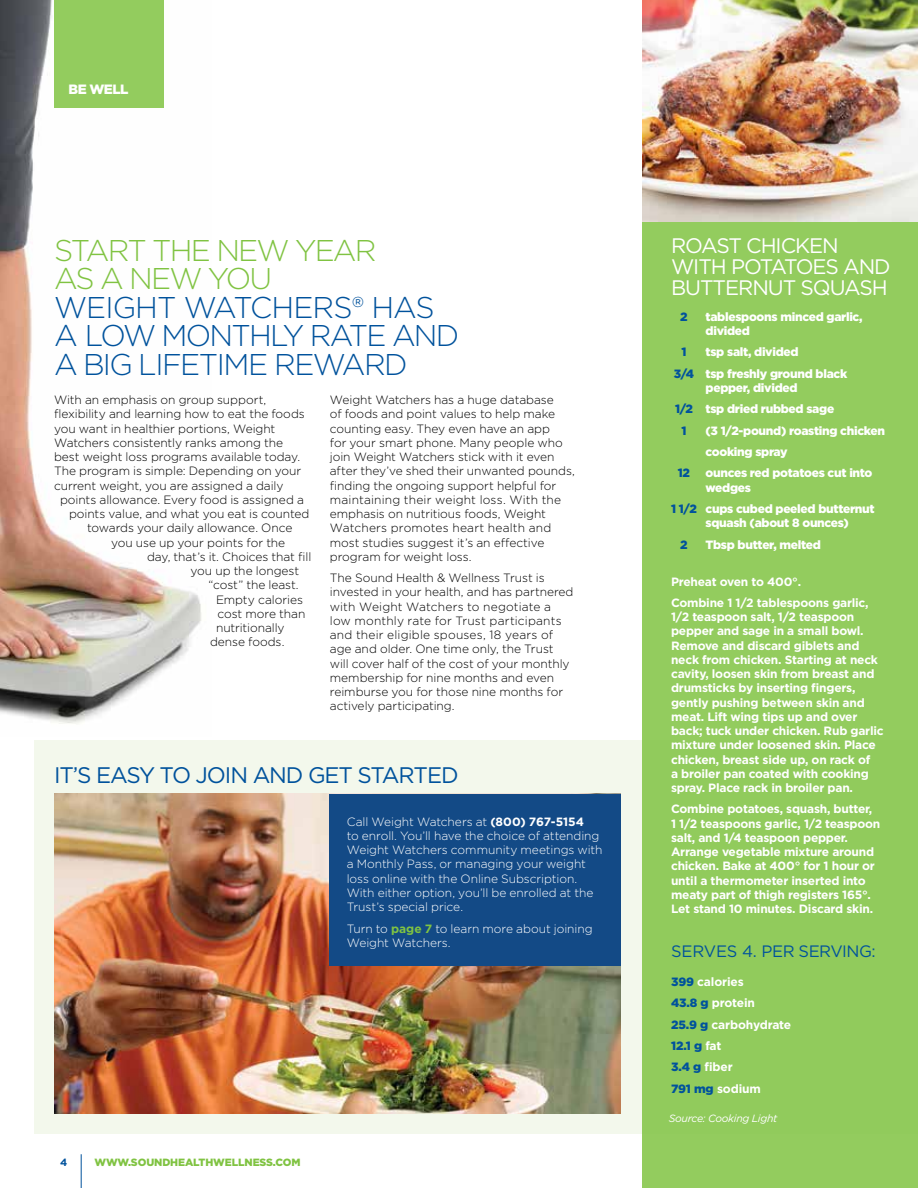
<style>
.page{position:relative;width:918px;height:1188px;background:#fff}
.page>*{position:absolute;margin:0;border:0;box-sizing:border-box;transform-origin:0 0}
.t1{font:300 30px/28.5px "Gotham";letter-spacing:-.05em;color:#00529c}
.t2{font:300 30px/28.5px "Gotham";letter-spacing:-.06em;color:#80c342}
.t3{font:22.5px "Gotham";letter-spacing:-.05em;color:#00529c}
.t4{font:21px/21px "Gotham";letter-spacing:-.05em;color:#fff}
.t5{font:16.5px "Gotham";letter-spacing:-.03em;color:#00529c}
.t6{font:900 13.5px "Gotham";letter-spacing:-.04em;color:#fff}
.t7{font:300 12px/14.2px "Gotham";letter-spacing:-.005em;color:#000}
.t8{font:700 12px/14.2px "Gotham";letter-spacing:-.02em;color:#fff}
.t9{font:300 12px/14.2px "Gotham";letter-spacing:-.005em;color:#fff}
.t10{font:900 12px/21.3px "Gotham";letter-spacing:-.025em;color:#fff}
.t11{font:900 12px/21.3px "Gotham";color:#00529c;text-align:center}
.t12{font:900 10.5px "Gotham";letter-spacing:-.01em;color:#80c342}
.t13{font:italic 10.5px "Gotham";letter-spacing:-.03em;color:#fff}
.t14{font:700 10.5px "Gotham";color:#00529c}
.s1{font-weight:700}
.s2{font-weight:700;color:#80c342}
.s3{font-weight:900;color:#00529c}
</style>
<div class="page">
<img style="left:0;top:0;width:202px;height:724px">
<div style="left:35px;top:741px;width:883px;height:393px;background:#f3f8ec"></div>
<img style="left:54px;top:794px;width:567px;height:319px">
<div style="left:643px;top:221px;width:275px;height:967px;background:#93cc5e"></div>
<img style="left:643px;top:0;width:275px;height:222px">
<div style="left:54px;top:0;width:110px;height:108px;background:#93cc5e"></div>
<div style="left:330px;top:794px;width:291px;height:172px;background:#134a86"></div>
<hr style="left:81px;top:1154px;width:1px;height:34px;background:#00529c">
<p class="t6" style="left:69px;top:80px;width:61px">BE WELL</p>
<h1 class="t2" style="left:54px;top:235px;width:324px">START THE NEW YEAR<br>AS A NEW YOU</h1>
<h1 class="t1" style="left:54px;top:292px;width:407px">WEIGHT WATCHERS® HAS<br>A LOW MONTHLY RATE AND<br>A BIG LIFETIME REWARD</h1>
<p class="t7" style="left:54px;top:392px;width:214px">With an emphasis on group support,</p>
<p class="t7" style="left:54px;top:407px;width:252px">flexibility and learning how to eat the foods</p>
<p class="t7" style="left:54px;top:421px;width:223px">you want in healthier portions, Weight</p>
<p class="t7" style="left:54px;top:435px;width:231px">Watchers consistently ranks among the</p>
<p class="t7" style="left:54px;top:449px;width:248px">best weight loss programs available today.</p>
<p class="t7" style="left:54px;top:464px;width:249px">The program is simple: Depending on your</p>
<p class="t7" style="left:54px;top:478px;width:231px">current weight, you are assigned a daily</p>
<p class="t7" style="left:60px;top:492px;width:245px">points allowance. Every food is assigned a</p>
<p class="t7" style="left:69px;top:506px;width:242px">points value, and what you eat is counted</p>
<p class="t7" style="left:87px;top:521px;width:207px">towards your daily allowance. Once</p>
<p class="t7" style="left:111px;top:535px;width:176px">you use up your points for the</p>
<p class="t7" style="left:147px;top:549px;width:166px">day, that’s it. Choices that fill</p>
<p class="t7" style="left:190px;top:563px;width:110px">you up the longest</p>
<p class="t7" style="left:208px;top:578px;width:92px">“cost” the least.</p>
<p class="t7" style="left:216px;top:592px;width:88px">Empty calories</p>
<p class="t7" style="left:218px;top:606px;width:89px">cost more than</p>
<p class="t7" style="left:216px;top:620px;width:70px">nutritionally</p>
<p class="t7" style="left:210px;top:635px;width:76px">dense foods.</p>
<p class="t7" style="left:330px;top:392px;width:247px">Weight Watchers has a huge database<br>of foods and point values to help make counting easy. They even have an app<br>for your smart phone. Many people who join Weight Watchers stick with it even after they’ve shed their unwanted pounds, finding the ongoing support helpful for maintaining their weight loss. With the emphasis on nutritious foods, Weight Watchers promotes heart health and most studies suggest it’s an effective program for weight loss.</p>
<p class="t7" style="left:330px;top:570px;width:245px">The Sound Health &amp; Wellness Trust is invested in your health, and has partnered with Weight Watchers to negotiate a low monthly rate for Trust participants and their eligible spouses, 18 years of age and older. One time only, the Trust will cover half of the cost of your monthly membership for nine months and even reimburse you for those nine months for actively participating.</p>
<h2 class="t3" style="left:54px;top:761px;width:406px">IT’S EASY TO JOIN AND GET STARTED</h2>
<p class="t9" style="left:347px;top:814px;width:257px">Call Weight Watchers at <span class="s1">(800) 767-5154<br></span>to enroll. You’ll have the choice of attending Weight Watchers community meetings with a Monthly Pass, or managing your weight loss online with the Online Subscription.<br>With either option, you’ll be enrolled at the Trust’s special price.</p>
<p class="t9" style="left:347px;top:921px;width:248px">Turn to <span class="s2">page 7</span> to learn more about joining<br>Weight Watchers.</p>
<p class="t14" style="left:60px;top:1155px;width:9px">4</p>
<p class="t12" style="left:94px;top:1155px;width:208px">WWW.SOUNDHEALTHWELLNESS.COM</p>
<h3 class="t4" style="left:671px;top:235px;width:221px">ROAST CHICKEN<br>WITH POTATOES AND<br>BUTTERNUT SQUASH</h3>
<p class="t10" style="left:706px;top:309px;width:159px;line-height:14.2px">tablespoons minced garlic, divided</p>
<p class="t10" style="left:706px;top:341px;width:143px">tsp salt, divided<br>tsp freshly ground black</p>
<p class="t10" style="left:706px;top:377px;width:181px">pepper, divided<br>tsp dried rubbed sage<br>(3 1/2-pound) roasting chicken cooking spray<br>ounces red potatoes cut into</p>
<p class="t10" style="left:706px;top:477px;width:171px">wedges<br>cups cubed peeled butternut</p>
<p class="t10" style="left:706px;top:512px;width:145px">squash (about 8 ounces)<br>Tbsp butter, melted</p>
<p class="t11" style="left:680px;top:306px;width:9px">2</p>
<p class="t11" style="left:674px;top:341px;width:22px">1<br>3/4</p>
<p class="t11" style="left:675px;top:398px;width:20px">1/2<br>1</p>
<p class="t11" style="left:678px;top:462px;width:14px">12</p>
<p class="t11" style="left:671px;top:498px;width:27px">1 1/2</p>
<p class="t11" style="left:680px;top:534px;width:9px">2</p>
<p class="t8" style="left:671px;top:571px;width:199px;line-height:21.3px">Preheat oven to 400°.<br>Combine 1 1/2 tablespoons garlic,</p>
<p class="t8" style="left:671px;top:610px;width:214px">1/2 teaspoon salt, 1/2 teaspoon pepper and sage in a small bowl.<br>Remove and discard giblets and neck from chicken. Starting at neck cavity, loosen skin from breast and drumsticks by inserting fingers, gently pushing between skin and meat. Lift wing tips up and over back; tuck under chicken. Rub garlic mixture under loosened skin. Place chicken, breast side up, on rack of<br>a broiler pan coated with cooking spray. Place rack in broiler pan.</p>
<p class="t8" style="left:671px;top:802px;width:211px">Combine potatoes, squash, butter,<br>1 1/2 teaspoons garlic, 1/2 teaspoon salt, and 1/4 teaspoon pepper.<br>Arrange vegetable mixture around chicken. Bake at 400° for 1 hour or until a thermometer inserted into meaty part of thigh registers 165°.<br>Let stand 10 minutes. Discard skin.</p>
<h3 class="t5" style="left:671px;top:941px;width:206px">SERVES 4. PER SERVING:</h3>
<p class="t8" style="left:671px;top:971px;width:122px;line-height:21.3px"><span class="s3">399</span> calories<br><span class="s3">43.8 g</span> protein<br><span class="s3">25.9 g</span> carbohydrate<br><span class="s3">12.1 g</span> fat<br><span class="s3">3.4 g</span> fiber<br><span class="s3">791 mg</span> sodium</p>
<p class="t13" style="left:669px;top:1111px;width:110px">Source: Cooking Light</p>
</div>
